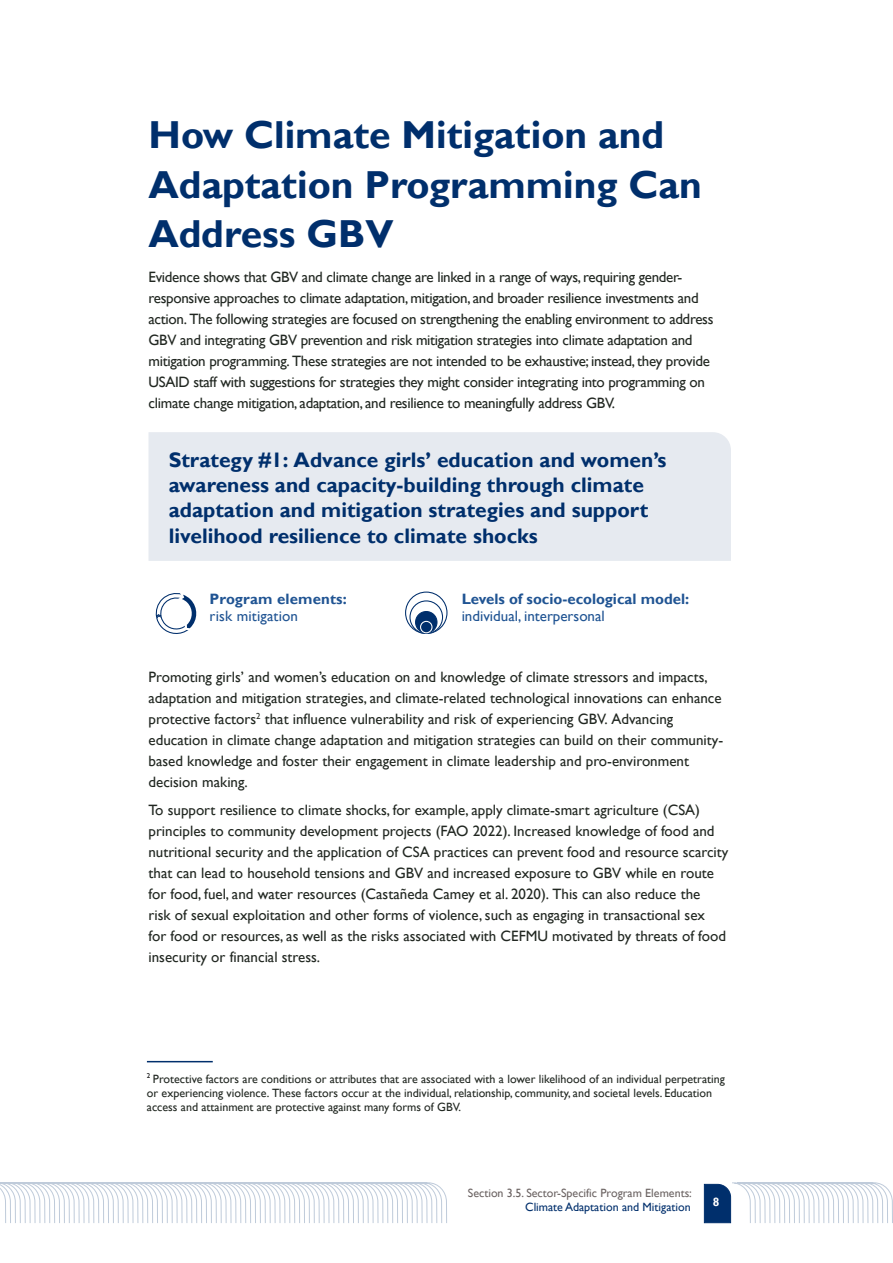
<style>
.page{position:relative;width:893px;height:1263px;background:#fff}
.page>*{position:absolute;margin:0;border:0;box-sizing:border-box;transform-origin:0 0}
.t1{font:700 39px/49.5px "Gill Sans";color:#002f6c}
.t2{font:700 21px/25.2px "Gill Sans";color:#002f6c}
.t3{font:15px/21px "Gill Sans";color:#212721}
.t4{font:15px/21px "Gill Sans";letter-spacing:-.02em;color:#212721}
.t5{font:700 15px "Gill Sans";color:#205493}
.t6{font:15px "Gill Sans";color:#205493}
.t7{font:12px/14.4px "Gill Sans";color:#212721}
.t8{font:12px "Gill Sans";color:#6c6463}
.t9{font:12px "Gill Sans";color:#002f6c}
.t10{font:700 12px "Gill Sans";color:#fff}
</style>
<div class="page">
<div style="left:148px;top:432px;width:583px;height:129px;background:#e6eaf0"></div>
<svg style="left:155px;top:593px;width:41px;height:41px"></svg>
<div style="left:405px;top:591px;width:42px;height:43px;border:1px solid #002f6c;border-radius:50%"></div>
<svg style="left:410px;top:601px;width:33px;height:32px"></svg>
<div style="left:409px;top:600px;width:34px;height:34px;border:1px solid #002f6c;border-radius:50%"></div>
<svg style="left:415px;top:611px;width:22px;height:22px"></svg>
<hr style="left:147px;top:1061px;width:66px;height:1px;background:#002f6c">
<svg style="left:0;top:1182px;width:893px;height:42px"></svg>
<h2 class="t1" style="left:148px;top:112px;width:555px">How Climate Mitigation and<br>Adaptation Programming Can<br>Address GBV</h2>
<p class="t4" style="left:148px;top:267px;width:566px">Evidence shows that GBV and climate change are linked in a range of ways, requiring gender&shy;responsive approaches to climate adaptation, mitigation, and broader resilience investments and action. The following strategies are focused on strengthening the enabling environment to address GBV and integrating GBV prevention and risk mitigation strategies into climate adaptation and mitigation programming. These strategies are not intended to be exhaustive; instead, they provide USAID staff with suggestions for strategies they might consider integrating into programming on climate change mitigation, adaptation, and resilience to meaningfully address GBV.</p>
<h3 class="t2" style="left:169px;top:448px;width:499px">Strategy #1: Advance girls’ education and women’s awareness and capacity-building through climate adaptation and mitigation strategies and support livelihood resilience to climate shocks</h3>
<h4 class="t5" style="left:210px;top:590px;width:139px">Program elements:</h4>
<p class="t6" style="left:210px;top:607px;width:90px">risk mitigation</p>
<h4 class="t5" style="left:462px;top:590px;width:229px">Levels of socio-ecological model:</h4>
<p class="t6" style="left:462px;top:607px;width:145px">individual, interpersonal</p>
<p class="t3" style="left:148px;top:667px;width:576px">Promoting girls’ and women’s education on and knowledge of climate stressors and impacts, adaptation and mitigation strategies, and climate-related technological innovations can enhance protective factors<sup>2</sup> that influence vulnerability and risk of experiencing GBV. Advancing education in climate change adaptation and mitigation strategies can build on their community&shy;based knowledge and foster their engagement in climate leadership and pro-environment decision making.</p>
<p class="t3" style="left:148px;top:799px;width:581px">To support resilience to climate shocks, for example, apply climate-smart agriculture (CSA) principles to community development projects (FAO 2022). Increased knowledge of food and nutritional security and the application of CSA practices can prevent food and resource scarcity that can lead to household tensions and GBV and increased exposure to GBV while en route for food, fuel, and water resources (Castañeda Camey et al. 2020). This can also reduce the<br>risk of sexual exploitation and other forms of violence, such as engaging in transactional sex<br>for food or resources, as well as the risks associated with CEFMU motivated by threats of food insecurity or financial stress.</p>
<p class="t7" style="left:147px;top:1072px;width:579px"><sup>2</sup> Protective factors are conditions or attributes that are associated with a lower likelihood of an individual perpetrating or experiencing violence. These factors occur at the individual, relationship, community, and societal levels. Education access and attainment are protective against many forms of GBV.</p>
<p class="t8" style="left:468px;top:1185px;width:226px">Section 3.5. Sector-Specific Program Elements:</p>
<p class="t9" style="left:525px;top:1200px;width:167px">Climate Adaptation and Mitigation</p>
<p class="t10" style="left:713px;top:1195px;width:8px">8</p>
</div>
